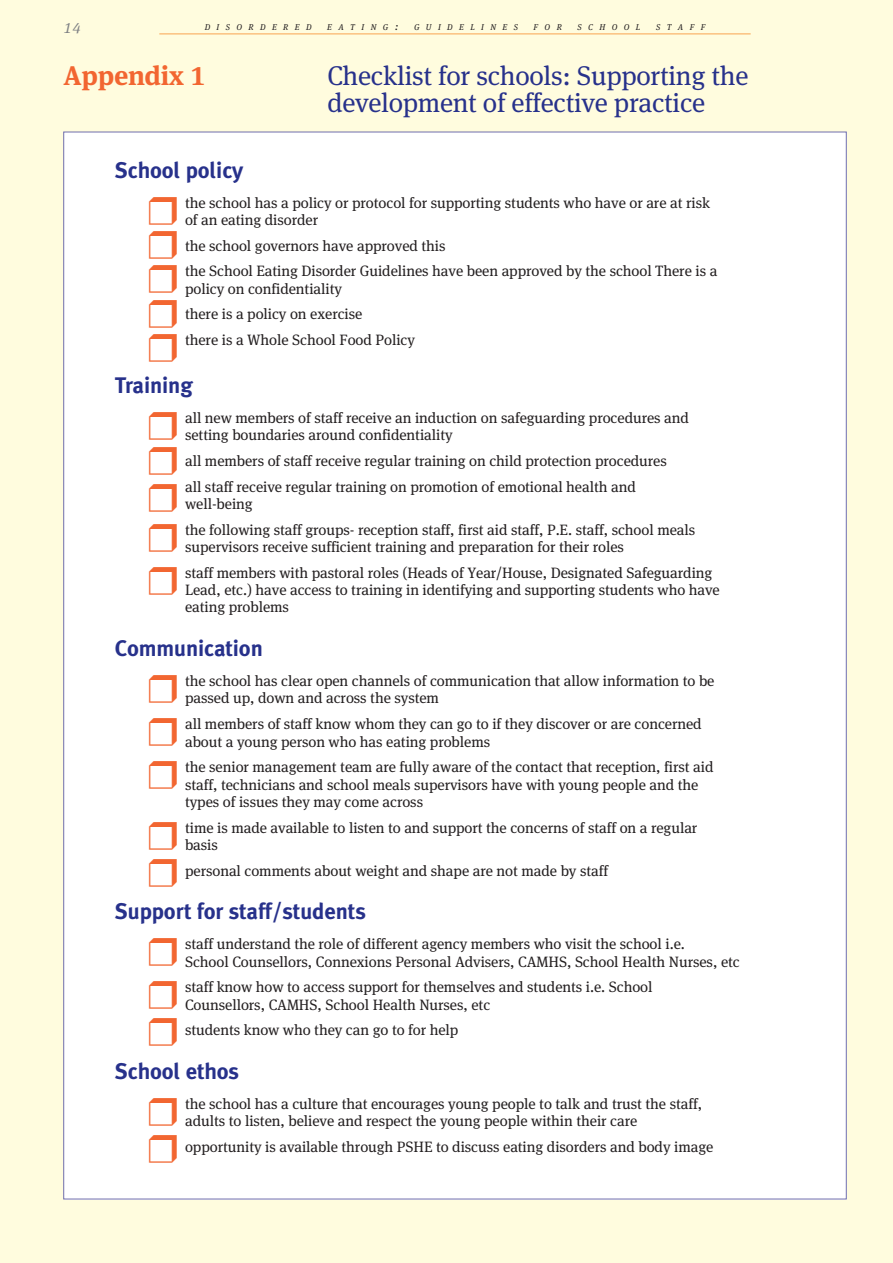
<style>
.page{position:relative;width:893px;height:1263px;background:#fff}
.page>*{position:absolute;margin:0;border:0;box-sizing:border-box;transform-origin:0 0}
.t1{font:27px/27px "Meta Serif Offc";letter-spacing:-.01em;color:#27318b}
.t2{font:700 27px "Meta Serif Offc";letter-spacing:-.01em;color:#f26631}
.t3{font:700 22.5px "Meta Plus";letter-spacing:-.005em;color:#27318b}
.t4{font:15px/17.2px "Meta Serif Offc";letter-spacing:-.005em;color:#231f20}
.t5{font:italic 15px "Meta Serif Offc";color:#808285}
.t6{font:italic 8.4px "Meta Serif Offc";letter-spacing:.76em;color:#231f20}
.s1{font-size:11.25px}
</style>
<div class="page">
<div style="left:0;top:0;width:892px;height:1263px;background:#fffcde"></div>
<div style="left:64px;top:132px;width:782px;height:1067px;background:#fff"></div>
<hr style="left:159px;top:34px;width:591px;height:1px;background:#f9a350">
<p class="t5" style="left:64px;top:22px;width:19px">14</p>
<p class="t6" style="left:205px;top:24px;width:108px">DISORDERED</p>
<p class="t6" style="left:327px;top:24px;width:73px">EATING<span class="s1">:</span></p>
<p class="t6" style="left:414px;top:24px;width:105px">GUIDELINES</p>
<p class="t6" style="left:533px;top:24px;width:30px">FOR</p>
<p class="t6" style="left:577px;top:24px;width:64px">SCHOOL</p>
<p class="t6" style="left:656px;top:24px;width:51px">STAFF</p>
<h1 class="t2" style="left:64px;top:65px;width:143px">Appendix 1</h1>
<h1 class="t1" style="left:327px;top:64px;width:422px">Checklist for schools: Supporting the development of effective practice</h1>
<h2 class="t3" style="left:115px;top:162px;width:130px">School policy</h2>
<p class="t4" style="left:185px;top:195px;width:526px">the school has a policy or protocol for supporting students who have or are at risk of an eating disorder</p>
<p class="t4" style="left:185px;top:238px;width:262px">the school governors have approved this</p>
<p class="t4" style="left:185px;top:264px;width:534px">the School Eating Disorder Guidelines have been approved by the school There is a policy on confidentiality</p>
<p class="t4" style="left:185px;top:307px;width:179px">there is a policy on exercise</p>
<p class="t4" style="left:185px;top:333px;width:231px">there is a Whole School Food Policy</p>
<h2 class="t3" style="left:115px;top:378px;width:79px">Training</h2>
<p class="t4" style="left:185px;top:411px;width:505px">all new members of staff receive an induction on safeguarding procedures and setting boundaries around confidentiality</p>
<p class="t4" style="left:185px;top:454px;width:483px">all members of staff receive regular training on child protection procedures</p>
<p class="t4" style="left:185px;top:479px;width:452px">all staff receive regular training on promotion of emotional health and well-being</p>
<p class="t4" style="left:185px;top:522px;width:511px">the following staff groups- reception staff, first aid staff, P.E. staff, school meals supervisors receive sufficient training and preparation for their roles</p>
<p class="t4" style="left:185px;top:565px;width:536px">staff members with pastoral roles (Heads of Year/House, Designated Safeguarding<br>Lead, etc.) have access to training in identifying and supporting students who have eating problems</p>
<h2 class="t3" style="left:115px;top:641px;width:149px">Communication</h2>
<p class="t4" style="left:185px;top:674px;width:531px">the school has clear open channels of communication that allow information to be passed up, down and across the system</p>
<p class="t4" style="left:185px;top:717px;width:518px">all members of staff know whom they can go to if they discover or are concerned about a young person who has eating problems</p>
<p class="t4" style="left:185px;top:760px;width:530px">the senior management team are fully aware of the contact that reception, first aid staff, technicians and school meals supervisors have with young people and the types of issues they may come across</p>
<p class="t4" style="left:185px;top:820px;width:514px">time is made available to listen to and support the concerns of staff on a regular basis</p>
<p class="t4" style="left:185px;top:863px;width:424px">personal comments about weight and shape are not made by staff</p>
<h2 class="t3" style="left:115px;top:904px;width:252px">Support for staff/students</h2>
<p class="t4" style="left:185px;top:937px;width:556px">staff understand the role of different agency members who visit the school i.e.<br>School Counsellors, Connexions Personal Advisers, CAMHS, School Health Nurses, etc</p>
<p class="t4" style="left:185px;top:980px;width:469px">staff know how to access support for themselves and students i.e. School<br>Counsellors, CAMHS, School Health Nurses, etc</p>
<p class="t4" style="left:185px;top:1023px;width:275px">students know who they can go to for help</p>
<h2 class="t3" style="left:115px;top:1063px;width:126px">School ethos</h2>
<p class="t4" style="left:185px;top:1096px;width:518px">the school has a culture that encourages young people to talk and trust the staff, adults to listen, believe and respect the young people within their care</p>
<p class="t4" style="left:185px;top:1139px;width:529px">opportunity is available through PSHE to discuss eating disorders and body image</p>
</div>
